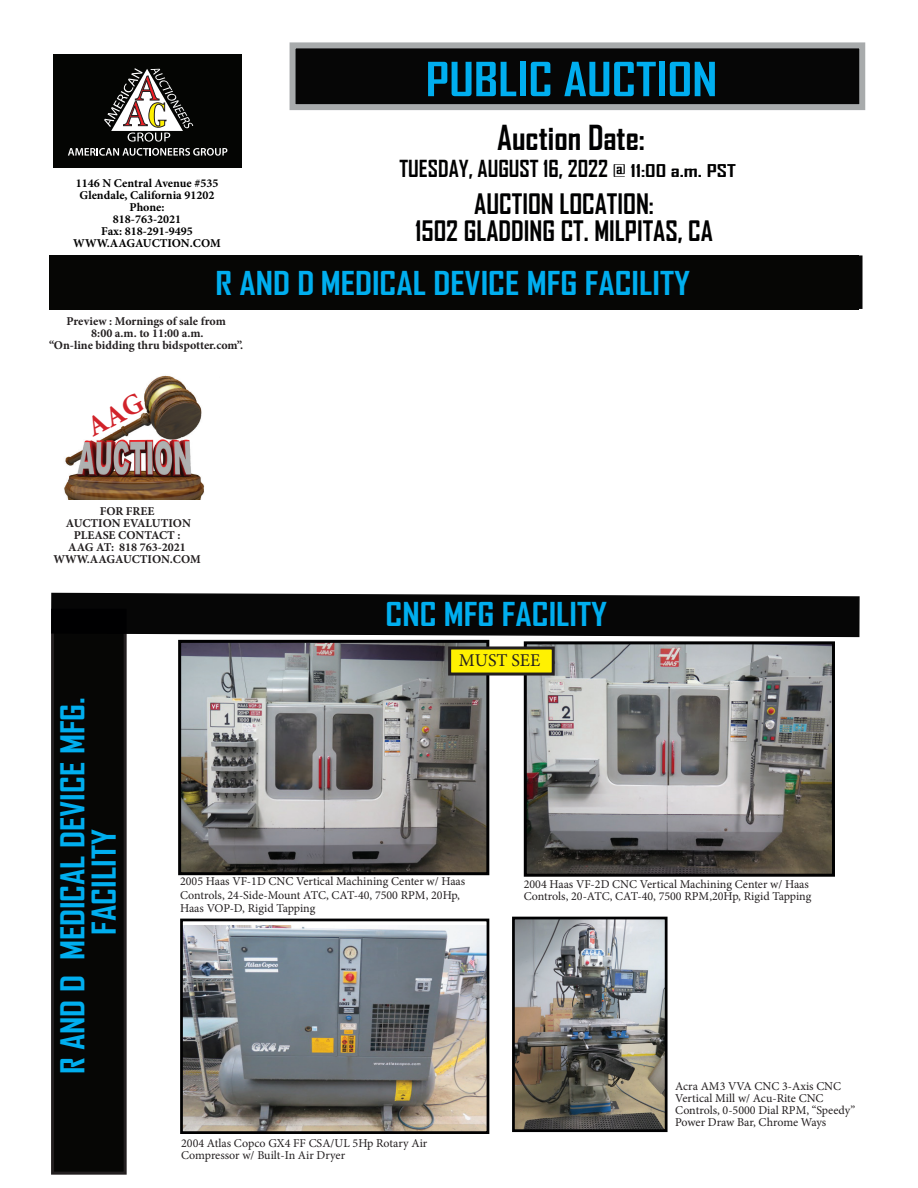
<style>
.page{position:relative;width:918px;height:1188px;background:#fff}
.page>*{position:absolute;margin:0;border:0;box-sizing:border-box;transform-origin:0 0}
.t1{font:700 45px "Agency FB";color:#00aeef;scale:1.16 1}
.t2{font:700 33px "Agency FB";color:#000001}
.t3{font:700 31.5px/31.5px "Agency FB";color:#00aeef;text-align:center;scale:1.15 1}
.t4{font:700 27px/27px "Agency FB";color:#000001;text-align:center}
.t5{font:700 22.5px "Agency FB";color:#000001}
.t6{font:18px "Minion Pro";color:#231f20}
.t7{font:12px/12px "Minion Pro";color:#231f20}
.t8{font:700 12px/12px "Minion Pro";color:#231f20;text-align:center}
.t9{font:700 12px/12px "Minion Pro";color:#000001;text-align:center}
.s1{font-size:16.8px}
</style>
<div class="page">
<div style="left:290px;top:42px;width:575px;height:68px;background:#000001;border:6px solid #a6a9ab"></div>
<div style="left:53px;top:610px;width:72px;height:563px;background:#060605"></div>
<div style="left:51px;top:609px;width:76px;height:566px;border:3px solid #231f20"></div>
<div style="left:50px;top:255px;width:809px;height:55px;background:#060605"></div>
<svg style="left:51px;top:592px;width:809px;height:46px;background:#1f1f1f"></svg>
<div style="left:53px;top:54px;width:188px;height:114px;background:#040503"></div>
<svg style="left:104px;top:68px;width:89px;height:74px"></svg>
<svg style="left:68px;top:148px;width:159px;height:8px"></svg>
<img style="left:528px;top:645px;width:303px;height:228px">
<div style="left:524px;top:641px;width:311px;height:236px;border:3px solid #000001"></div>
<img style="left:182px;top:644px;width:303px;height:227px">
<div style="left:178px;top:640px;width:311px;height:235px;border:3px solid #000001"></div>
<img style="left:516px;top:921px;width:148px;height:207px">
<div style="left:512px;top:917px;width:156px;height:215px;border:3px solid #000001"></div>
<img style="left:184px;top:926px;width:301px;height:204px">
<div style="left:180px;top:919px;width:309px;height:215px;border:3px solid #000001"></div>
<img style="left:64px;top:375px;width:141px;height:125px">
<div style="left:450px;top:648px;width:103px;height:26px;background:#fff101"></div>
<div style="left:448px;top:646px;width:107px;height:30px;border:3px solid #231f20"></div>
<svg style="left:84px;top:392px;width:61px;height:45px"></svg>
<p class="t9" style="left:73px;top:177px;width:149px">1146 N Central Avenue #535<br>Glendale, California 91202<br>Phone:<br>818-763-2021<br>Fax: 818-291-9495<br>WWW.AAGAUCTION.COM</p>
<h1 class="t1" style="left:426px;top:51px;width:253px">PUBLIC AUCTION</h1>
<h2 class="t2" style="left:497px;top:117px;width:149px">Auction Date:</h2>
<h3 class="t5" style="left:400px;top:155px;width:338px">TUESDAY, AUGUST 16, 2022 <span class="s1">@ 11:00 a.m. PST</span></h3>
<h3 class="t4" style="left:415px;top:190px;width:299px">AUCTION LOCATION:<br>1502 GLADDING CT. MILPITAS, CA</h3>
<h3 class="t3" style="left:215px;top:266px;width:414px">R AND D MEDICAL DEVICE MFG FACILITY</h3>
<p class="t8" style="left:49px;top:315px;width:196px">Preview : Mornings of sale from<br>8:00 a.m. to 11:00 a.m.<br>“On-line bidding thru bidspotter.com”.</p>
<p class="t8" style="left:53px;top:505px;width:149px">FOR FREE<br>AUCTION EVALUTION<br>PLEASE CONTACT :<br>AAG AT: 818 763-2021<br>WWW.AAGAUCTION.COM</p>
<h3 class="t3" style="left:386px;top:598px;width:194px">CNC MFG FACILITY</h3>
<h3 class="t6" style="left:459px;top:648px;width:83px">MUST SEE</h3>
<h3 class="t3" style="left:56px;top:1074px;width:329px;rotate:-90deg">R AND D MEDICAL DEVICE MFG.<br>FACILITY</h3>
<p class="t7" style="left:180px;top:875px;width:287px;line-height:13.5px">2005 Haas VF-1D CNC Vertical Machining Center w/ Haas<br>Controls, 24-Side-Mount ATC, CAT-40, 7500 RPM, 20Hp,<br>Haas VOP-D, Rigid Tapping</p>
<p class="t7" style="left:524px;top:879px;width:289px">2004 Haas VF-2D CNC Vertical Machining Center w/ Haas<br>Controls, 20-ATC, CAT-40, 7500 RPM,20Hp, Rigid Tapping</p>
<p class="t7" style="left:181px;top:1137px;width:248px">2004 Atlas Copco GX4 FF CSA/UL 5Hp Rotary Air<br>Compressor w/ Built-In Air Dryer</p>
<p class="t7" style="left:675px;top:1080px;width:181px">Acra AM3 VVA CNC 3-Axis CNC<br>Vertical Mill w/ Acu-Rite CNC<br>Controls, 0-5000 Dial RPM, “Speedy”<br>Power Draw Bar, Chrome Ways</p>
</div>
